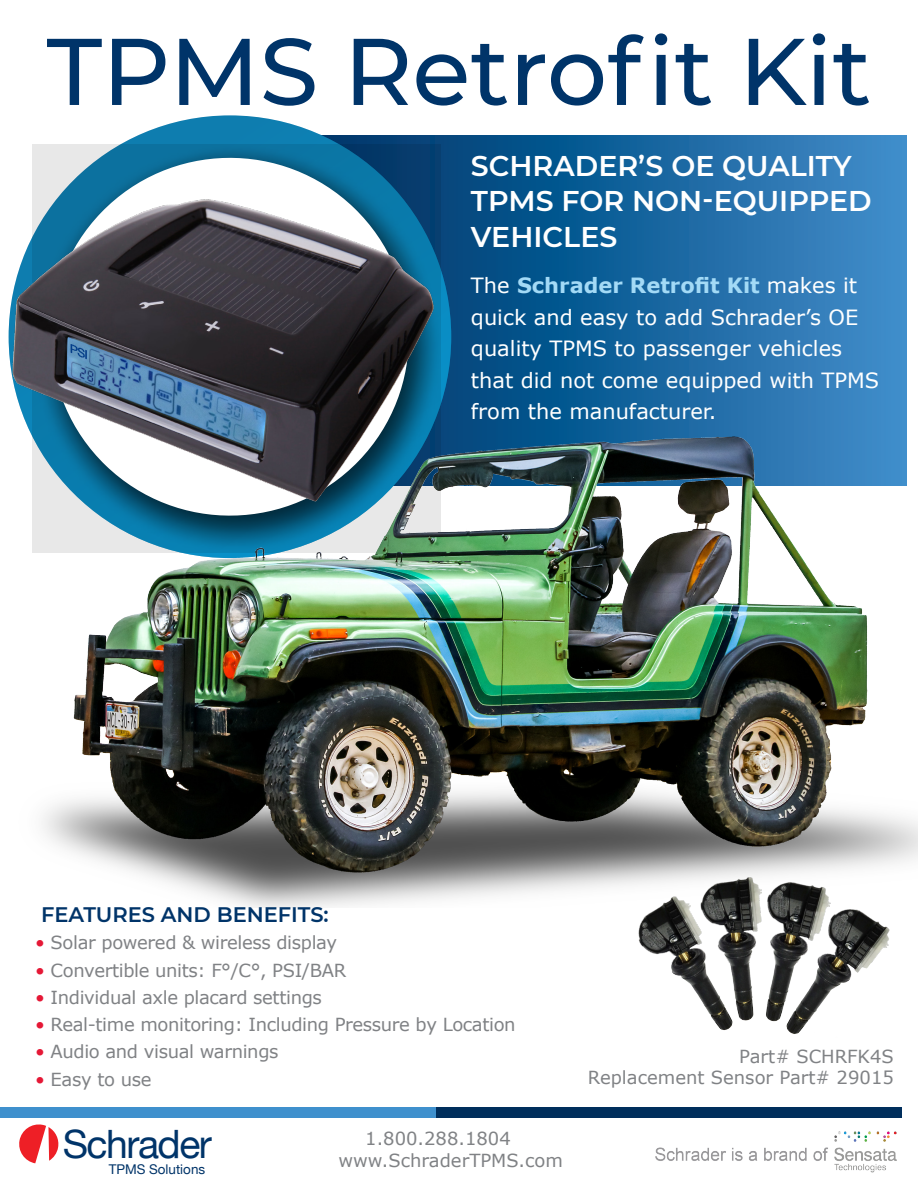
<style>
.page{position:relative;width:918px;height:1188px;background:#fff}
.page>*{position:absolute;margin:0;border:0;box-sizing:border-box;transform-origin:0 0}
.t1{font:500 94.5px "Montserrat";color:#003469}
.t2{font:39.15px "Helvetica Neue";letter-spacing:-.035em;color:#003469}
.t3{font:600 28.5px/34.2px "Montserrat";color:#fff}
.t4{font:21px/31.5px "Verdana";color:#fff}
.t5{font:600 21px "Montserrat";color:#003469}
.t6{font:18px "Verdana";letter-spacing:-.02em;color:#808285}
.t7{font:18px/21.6px "Verdana";color:#808285}
.t8{font:13.5px "Helvetica Neue";color:#003469}
.s1{font-weight:700;color:#a3daf6}
.s2{color:#e51836}
</style>
<div class="page">
<svg style="left:325px;top:136px;width:582px;height:139px;background:#1c69a3"></svg>
<svg style="left:33px;top:139px;width:394px;height:42px"></svg>
<svg style="left:19px;top:1124px;width:40px;height:39px"></svg>
<img style="left:655px;top:1131px;width:242px;height:42px">
<div style="left:0;top:1107px;width:437px;height:10px;background:#3f90cd"></div>
<div style="left:437px;top:1107px;width:465px;height:10px;background:#002e5c"></div>
<img style="left:32px;top:275px;width:886px;height:632px">
<img style="left:8px;top:181px;width:446px;height:338px">
<img style="left:636px;top:872px;width:261px;height:162px">
<p class="t1" style="left:47px;top:5px;width:826px">TPMS Retrofit Kit</p>
<p class="t3" style="left:471px;top:148px;width:402px">SCHRADER’S OE QUALITY<br>TPMS FOR NON-EQUIPPED</p>
<p class="t3" style="left:471px;top:218px;width:148px">VEHICLES</p>
<p class="t4" style="left:471px;top:270px;width:410px">The <span class="s1">Schrader Retrofit Kit</span> makes it quick and easy to add Schrader’s OE quality TPMS to passenger vehicles that did not come equipped with TPMS from the manufacturer.</p>
<p class="t5" style="left:41px;top:900px;width:289px">FEATURES AND BENEFITS:</p>
<p class="t6" style="left:35px;top:931px;width:304px"><span class="s2">•</span> Solar powered &amp; wireless display</p>
<p class="t6" style="left:35px;top:959px;width:313px"><span class="s2">•</span> Convertible units: F°/C°, PSI/BAR</p>
<p class="t6" style="left:35px;top:986px;width:288px"><span class="s2">•</span> Individual axle placard settings</p>
<p class="t6" style="left:35px;top:1013px;width:482px"><span class="s2">•</span> Real-time monitoring: Including Pressure by Location</p>
<p class="t6" style="left:35px;top:1040px;width:245px"><span class="s2">•</span> Audio and visual warnings</p>
<p class="t6" style="left:35px;top:1068px;width:118px"><span class="s2">•</span> Easy to use</p>
<p class="t2" style="left:63px;top:1116px;width:151px">Schrader</p>
<p class="t8" style="left:109px;top:1159px;width:98px">TPMS Solutions</p>
<p class="t7" style="left:338px;top:1128px;width:226px;text-indent:27px">1.800.288.1804 www.SchraderTPMS.com</p>
<p class="t7" style="left:739px;top:1045px;width:156px">Part# SCHRFK4S</p>
<p class="t7" style="left:588px;top:1067px;width:307px">Replacement Sensor Part# 29015</p>
</div>
